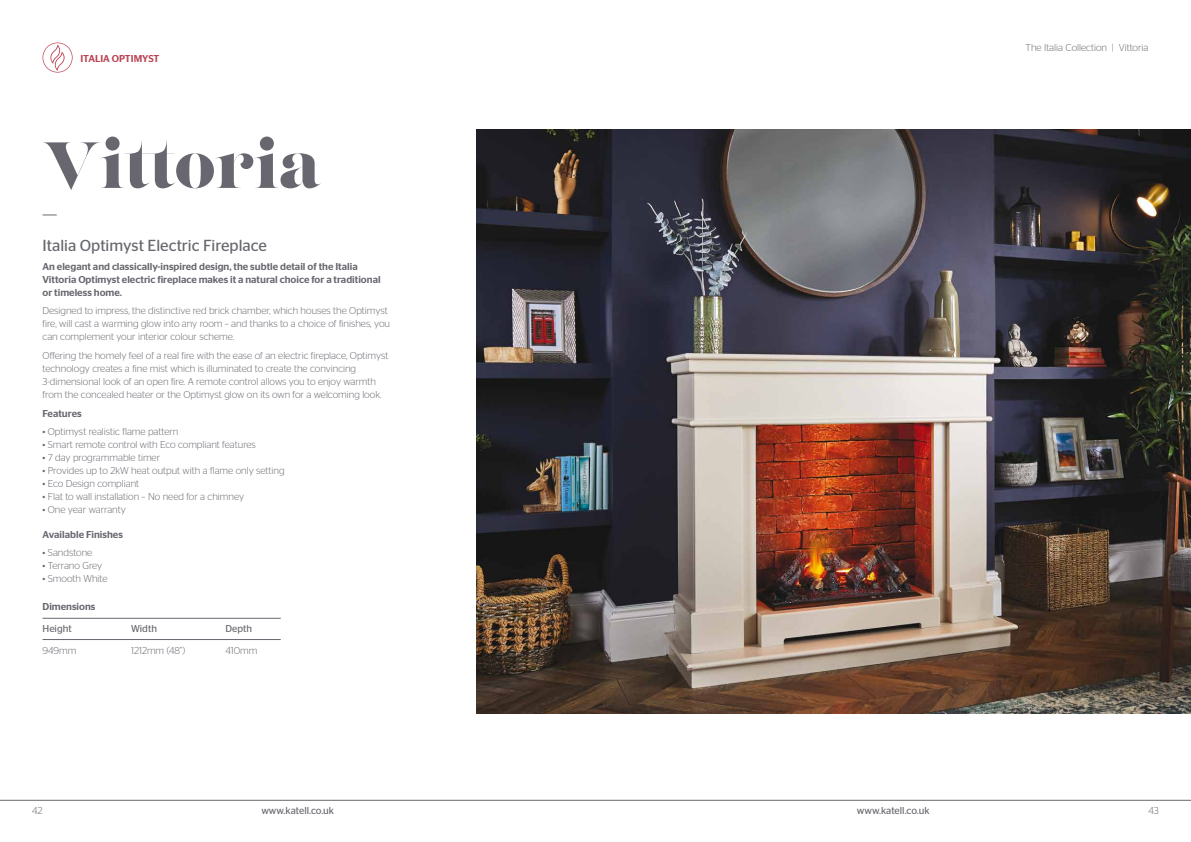
<style>
.page{position:relative;width:1191px;height:842px;background:#fff}
.page>*{position:absolute;margin:0;border:0;box-sizing:border-box;transform-origin:0 0}
.t1{font:65px "Lust Display";color:#68676f}
.t2{font:16px "Stag Sans";color:#68676f}
.t3{font:300 10px/13px "Stag Sans";color:#68676f}
.t4{font:500 10px/13px "Stag Sans";color:#68676f}
.t5{font:10px "Stag Sans";color:#68676f}
.t6{font:500 10px "Stag Sans";color:#ba4353}
</style>
<div class="page">
<hr style="left:0;top:800px;width:1191px;height:1px;background:#68676f">
<img style="left:476px;top:129px;width:715px;height:585px">
<hr style="left:43px;top:618px;width:238px;height:1px;background:#68676f">
<hr style="left:43px;top:639px;width:238px;height:1px;background:#68676f">
<svg style="left:43px;top:214px;width:14px;height:1px"></svg>
<svg style="left:43px;top:43px;width:30px;height:30px"></svg>
<p class="t6" style="left:80px;top:53px;width:80px">ITALIA OPTIMYST</p>
<h1 class="t1" style="left:43px;top:125px;width:279px">Vittoria</h1>
<h2 class="t2" style="left:43px;top:236px;width:226px">Italia Optimyst Electric Fireplace</h2>
<p class="t4" style="left:43px;top:260px;width:339px">An elegant and classically-inspired design, the subtle detail of the Italia<br>Vittoria Optimyst electric fireplace makes it a natural choice for a traditional or timeless home.</p>
<p class="t3" style="left:43px;top:304px;width:349px">Designed to impress, the distinctive red brick chamber, which houses the Optimyst fire, will cast a warming glow into any room – and thanks to a choice of finishes, you can complement your interior colour scheme.</p>
<p class="t3" style="left:43px;top:349px;width:347px">Offering the homely feel of a real fire with the ease of an electric fireplace, Optimyst technology creates a fine mist which is illuminated to create the convincing 3-dimensional look of an open fire. A remote control allows you to enjoy warmth from the concealed heater or the Optimyst glow on its own for a welcoming look.</p>
<p class="t4" style="left:43px;top:407px;width:41px">Features</p>
<p class="t3" style="left:43px;top:425px;width:137px">• Optimyst realistic flame pattern</p>
<p class="t3" style="left:43px;top:438px;width:215px">• Smart remote control with Eco compliant features</p>
<p class="t3" style="left:43px;top:451px;width:119px">• 7 day programmable timer</p>
<p class="t3" style="left:43px;top:464px;width:243px">• Provides up to 2kW heat output with a flame only setting</p>
<p class="t3" style="left:43px;top:477px;width:98px">• Eco Design compliant</p>
<p class="t3" style="left:43px;top:490px;width:203px">• Flat to wall installation – No need for a chimney</p>
<p class="t3" style="left:43px;top:503px;width:85px">• One year warranty</p>
<p class="t4" style="left:43px;top:528px;width:82px">Available Finishes</p>
<p class="t3" style="left:43px;top:546px;width:51px">• Sandstone</p>
<p class="t3" style="left:43px;top:559px;width:61px">• Terrano Grey</p>
<p class="t3" style="left:43px;top:572px;width:67px">• Smooth White</p>
<p class="t4" style="left:43px;top:600px;width:54px">Dimensions</p>
<p class="t5" style="left:43px;top:622px;width:31px">Height</p>
<p class="t5" style="left:131px;top:622px;width:27px">Width</p>
<p class="t5" style="left:225px;top:622px;width:28px">Depth</p>
<p class="t3" style="left:43px;top:644px;width:35px">949mm</p>
<p class="t3" style="left:131px;top:644px;width:56px">1212mm (48”)</p>
<p class="t3" style="left:225px;top:644px;width:33px">410mm</p>
<p class="t3" style="left:1025px;top:40px;width:124px">The Italia Collection | Vittoria</p>
<p class="t3" style="left:32px;top:803px;width:12px">42</p>
<p class="t5" style="left:261px;top:804px;width:74px">www.katell.co.uk</p>
<p class="t5" style="left:857px;top:804px;width:74px">www.katell.co.uk</p>
<p class="t3" style="left:1148px;top:803px;width:12px">43</p>
</div>
